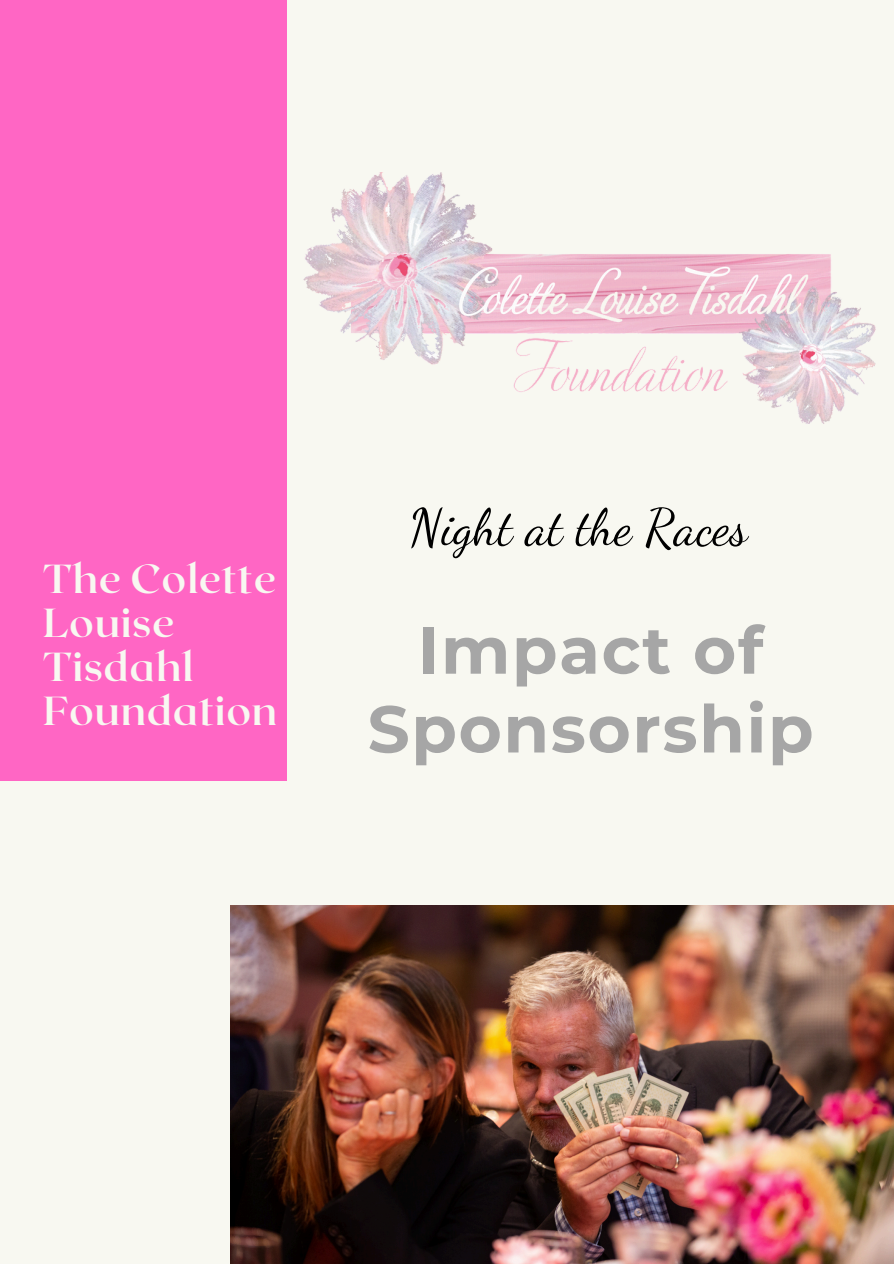
<style>
.page{position:relative;width:894px;height:1264px;background:#fff}
.page>*{position:absolute;margin:0;border:0;box-sizing:border-box;transform-origin:0 0}
.t1{font:700 66px/78.8px "Montserrat";letter-spacing:.025em;color:#a6a6a6;text-align:center}
.t2{font:51px "Dancing Script";color:#000}
.t3{font:700 40.5px/43.8px "Roxborough CF";letter-spacing:.015em;color:#f8f8f1}
</style>
<div class="page">
<div style="left:0;top:0;width:893px;height:1263px;background:#f8f8f1"></div>
<div style="left:0;top:0;width:287px;height:781px;background:#ff66c4"></div>
<img style="left:303px;top:172px;width:573px;height:252px">
<img style="left:230px;top:905px;width:663px;height:358px">
<h1 class="t3" style="left:43px;top:555px;width:236px">The Colette<br>Louise<br>Tisdahl<br>Foundation</h1>
<p class="t2" style="left:408px;top:497px;width:340px">Night at the Races</p>
<p class="t1" style="left:367px;top:610px;width:447px">Impact of<br>Sponsorship</p>
</div>
